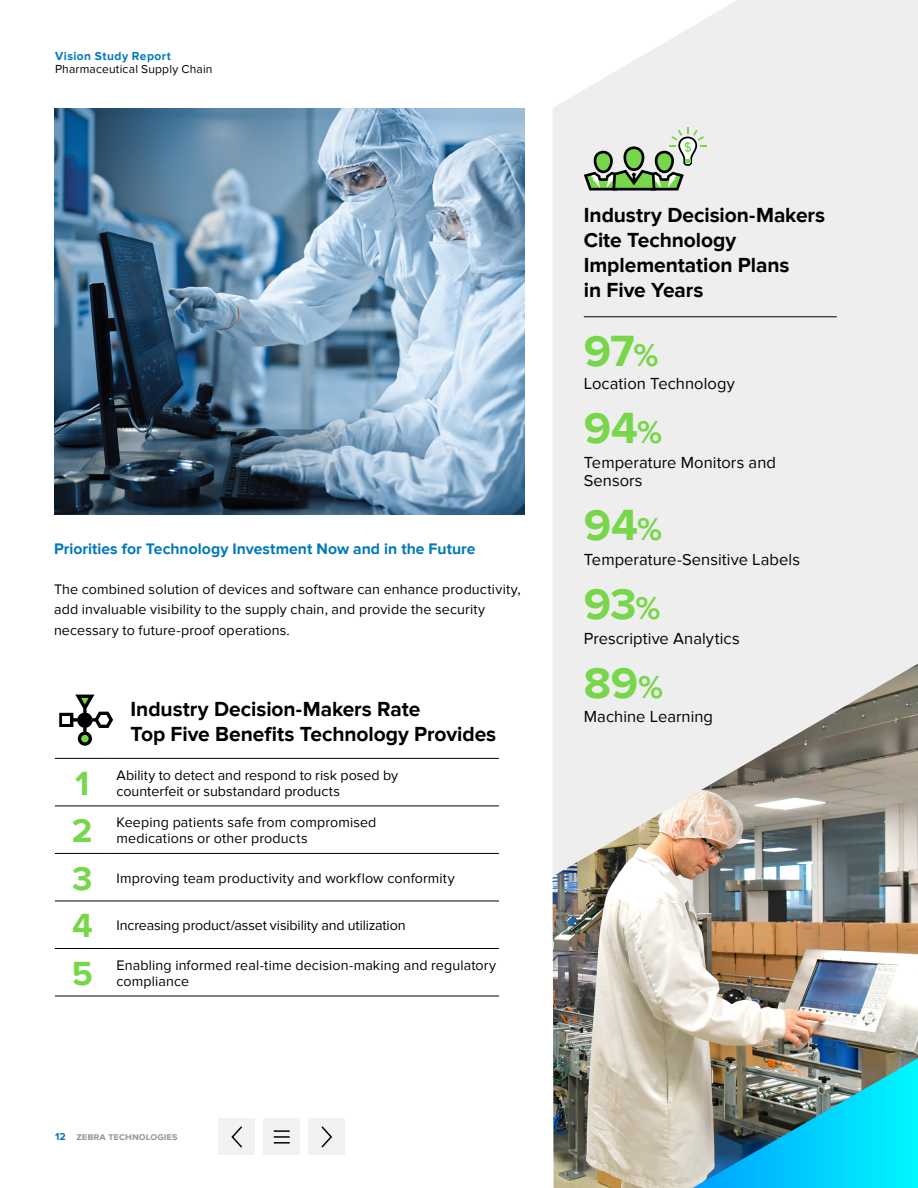
<style>
.page{position:relative;width:918px;height:1188px;background:#fff}
.page>*{position:absolute;margin:0;border:0;box-sizing:border-box;transform-origin:0 0}
.t1{font:700 45px "Proxima Nova";letter-spacing:-.005em;color:#78d64b}
.t2{font:700 34.5px "Proxima Nova";color:#78d64b}
.t3{font:700 21px/25.2px "Proxima Nova";letter-spacing:-.005em;color:#000101}
.t4{font:16.5px/18px "Proxima Nova";letter-spacing:.005em;color:#000101}
.t5{font:700 15.75px "Proxima Nova";color:#007aba}
.t6{font:14.25px/15.8px "Proxima Nova";letter-spacing:.01em;color:#000101}
.t7{font:14.25px "Proxima Nova";letter-spacing:-.01em;color:#000101}
.t8{font:12px "Proxima Nova";letter-spacing:.015em;color:#000101}
.t9{font:700 12px "Proxima Nova";letter-spacing:.035em;color:#007aba}
.t10{font:700 10.5px "Proxima Nova";color:#999}
.s1{color:#007aba}
.s2{font-size:33px}
</style>
<div class="page">
<div style="left:219px;top:1119px;width:36px;height:36px;background:#f2f2f2"></div>
<svg style="left:231px;top:1126px;width:11px;height:22px"></svg>
<div style="left:309px;top:1119px;width:36px;height:36px;background:#f2f2f2"></div>
<svg style="left:321px;top:1126px;width:11px;height:22px"></svg>
<div style="left:264px;top:1119px;width:36px;height:36px;background:#f2f2f2"></div>
<svg style="left:274px;top:1130px;width:16px;height:14px"></svg>
<hr style="left:55px;top:806px;width:55px;height:1px;background:#000101">
<hr style="left:110px;top:806px;width:389px;height:1px;background:#000101">
<hr style="left:55px;top:853px;width:55px;height:1px;background:#000101">
<hr style="left:110px;top:853px;width:389px;height:1px;background:#000101">
<hr style="left:55px;top:901px;width:55px;height:1px;background:#000101">
<hr style="left:110px;top:901px;width:389px;height:1px;background:#000101">
<hr style="left:55px;top:948px;width:55px;height:1px;background:#000101">
<hr style="left:110px;top:948px;width:389px;height:1px;background:#000101">
<hr style="left:55px;top:758px;width:55px;height:1px;background:#000101">
<hr style="left:110px;top:758px;width:389px;height:1px;background:#000101">
<hr style="left:55px;top:996px;width:55px;height:1px;background:#000101">
<hr style="left:110px;top:996px;width:389px;height:1px;background:#000101">
<div style="left:553px;top:0;width:365px;height:664px;background:#eee"></div>
<img style="left:553px;top:664px;width:365px;height:524px">
<hr style="left:584px;top:316px;width:253px;height:1px;background:#000101">
<img style="left:54px;top:108px;width:471px;height:406px">
<svg style="left:59px;top:695px;width:54px;height:51px"></svg>
<div style="left:63px;top:716px;width:7px;height:8px;background:#fff"></div>
<div style="left:81px;top:735px;width:8px;height:7px;background:#78d64b;border-radius:50%"></div>
<svg style="left:584px;top:128px;width:122px;height:63px;background:#afc1a6"></svg>
<img style="left:693px;top:1058px;width:225px;height:130px">
<p class="t9" style="left:55px;top:50px;width:117px">Vision Study Report</p>
<p class="t8" style="left:55px;top:62px;width:159px">Pharmaceutical Supply Chain</p>
<p class="t5" style="left:54px;top:539px;width:423px">Priorities for Technology Investment Now and in the Future</p>
<p class="t6" style="left:54px;top:579px;width:468px;line-height:20.2px">The combined solution of devices and software can enhance productivity, add invaluable visibility to the supply chain, and provide the security necessary to future-proof operations.</p>
<h3 class="t3" style="left:131px;top:697px;width:367px">Industry Decision-Makers Rate<br>Top Five Benefits Technology Provides</h3>
<h2 class="t2" style="left:75px;top:763px;width:16px">1</h2>
<p class="t6" style="left:117px;top:767px;width:283px">Ability to detect and respond to risk posed by counterfeit or substandard products</p>
<h2 class="t2" style="left:72px;top:811px;width:22px">2</h2>
<p class="t6" style="left:117px;top:815px;width:261px">Keeping patients safe from compromised medications or other products</p>
<h2 class="t2" style="left:72px;top:858px;width:22px">3</h2>
<p class="t6" style="left:117px;top:870px;width:340px">Improving team productivity and workflow conformity</p>
<h2 class="t2" style="left:72px;top:906px;width:22px">4</h2>
<p class="t7" style="left:117px;top:917px;width:290px">Increasing product/asset visibility and utilization</p>
<h2 class="t2" style="left:72px;top:953px;width:22px">5</h2>
<p class="t6" style="left:117px;top:958px;width:381px">Enabling informed real-time decision-making and regulatory compliance</p>
<p class="t10" style="left:55px;top:1130px;width:124px"><span class="s1">12</span> zebra technologies</p>
<h3 class="t3" style="left:584px;top:202px;width:243px">Industry Decision-Makers<br>Cite Technology<br>Implementation Plans<br>in Five Years</h3>
<h1 class="t1" style="left:584px;top:325px;width:76px">97<span class="s2">%</span></h1>
<p class="t4" style="left:584px;top:375px;width:153px">Location Technology</p>
<h1 class="t1" style="left:584px;top:403px;width:80px">94<span class="s2">%</span></h1>
<p class="t4" style="left:584px;top:454px;width:194px">Temperature Monitors and<br>Sensors</p>
<h1 class="t1" style="left:584px;top:499px;width:80px">94<span class="s2">%</span></h1>
<p class="t4" style="left:584px;top:551px;width:218px">Temperature-Sensitive Labels</p>
<h1 class="t1" style="left:584px;top:578px;width:78px">93<span class="s2">%</span></h1>
<p class="t4" style="left:584px;top:629px;width:157px">Prescriptive Analytics</p>
<h1 class="t1" style="left:584px;top:657px;width:81px">89<span class="s2">%</span></h1>
<p class="t4" style="left:584px;top:708px;width:131px">Machine Learning</p>
</div>
